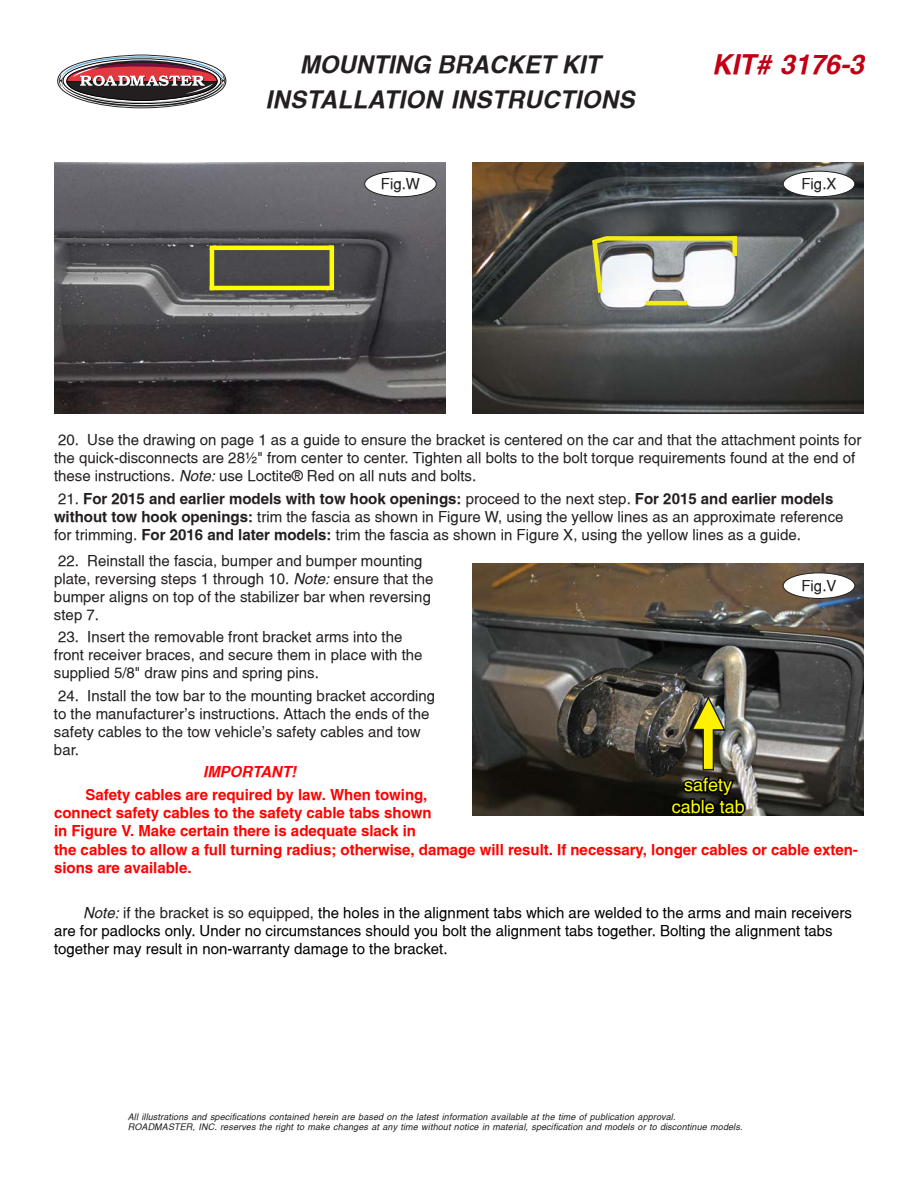
<style>
.page{position:relative;width:918px;height:1188px;background:#fff}
.page>*{position:absolute;margin:0;border:0;box-sizing:border-box;transform-origin:0 0}
.t1{font:italic 700 27px "Switzerland";color:#bf0015}
.t2{font:italic 700 24px "Switzerland";letter-spacing:.015em;color:#231f20}
.t3{font:18px/21.6px "Switzerland";color:#ff0;text-align:center}
.Helv_10pt{font:15px/18px "Switzerland";color:#231f20}
.t4{font:15px/18px "Switzerland";color:#000}
.t5{font:700 15px/18.3px "Switzerland";color:#f00}
.t6{font:italic 700 15px "Switzerland";color:#f00}
.Helv_10pt-2{font:italic 9px/10.5px "Switzerland";letter-spacing:.015em;color:#231f20}
.s1{font-style:italic}
.s2{font-weight:700}
.s3{font-style:italic;color:#231f20}
.s4{color:#231f20}
</style>
<div class="page">
<svg style="left:57px;top:55px;width:170px;height:54px"></svg>
<img style="left:472px;top:564px;width:392px;height:252px">
<div style="left:783px;top:573px;width:72px;height:25px;background:#fff;border-radius:50%"></div>
<div style="left:783px;top:573px;width:72px;height:26px;border:1px solid #231f20;border-radius:50%"></div>
<img style="left:669px;top:695px;width:79px;height:121px">
<img style="left:54px;top:162px;width:392px;height:252px">
<div style="left:365px;top:171px;width:71px;height:26px;background:#fff;border-radius:50%"></div>
<div style="left:364px;top:171px;width:72px;height:26px;border:1px solid #231f20;border-radius:50%"></div>
<hr style="left:330px;top:246px;width:4px;height:42px;background:#ff0">
<hr style="left:210px;top:286px;width:124px;height:4px;background:#ff0">
<hr style="left:210px;top:246px;width:124px;height:4px;background:#ff0">
<hr style="left:210px;top:248px;width:4px;height:42px;background:#ff0">
<img style="left:472px;top:162px;width:392px;height:252px">
<div style="left:783px;top:171px;width:72px;height:26px;background:#fff;border-radius:50%"></div>
<div style="left:783px;top:171px;width:72px;height:26px;border:1px solid #231f20;border-radius:50%"></div>
<div style="left:732px;top:236px;width:5px;height:20px;background:#f6eb16"></div>
<div style="left:606px;top:236px;width:131px;height:5px;background:#f6eb16"></div>
<svg style="left:587px;top:233px;width:25px;height:65px"></svg>
<hr style="left:646px;top:301px;width:41px;height:4px;background:#f2eb17">
<p class="t2" style="left:300px;top:51px;width:302px">MOUNTING BRACKET KIT</p>
<h1 class="t1" style="left:712px;top:49px;width:154px">KIT# 3176-3</h1>
<p class="t2" style="left:266px;top:85px;width:370px">INSTALLATION INSTRUCTIONS</p>
<p class="Helv_10pt" style="left:381px;top:175px;width:41px">Fig.W</p>
<p class="Helv_10pt" style="left:801px;top:175px;width:37px">Fig.X</p>
<p class="Helv_10pt" style="left:54px;top:431px;width:809px">20. Use the drawing on page 1 as a guide to ensure the bracket is centered on the car and that the attachment points for the quick-disconnects are 28½" from center to center. Tighten all bolts to the bolt torque requirements found at the end of these instructions. <span class="s1">Note:</span> use Loctite® Red on all nuts and bolts.</p>
<p class="Helv_10pt" style="left:54px;top:489px;width:791px">21. <span class="s2">For 2015 and earlier models with tow hook openings:</span> proceed to the next step. <span class="s2">For 2015 and earlier models without tow hook openings:</span> trim the fascia as shown in Figure W, using the yellow lines as an approximate reference for trimming. <span class="s2">For 2016 and later models:</span> trim the fascia as shown in Figure X, using the yellow lines as a guide.</p>
<p class="Helv_10pt" style="left:801px;top:577px;width:37px">Fig.V</p>
<p class="Helv_10pt" style="left:54px;top:551px;width:381px">22. Reinstall the fascia, bumper and bumper mounting plate, reversing steps 1 through 10. <span class="s1">Note:</span> ensure that the bumper aligns on top of the stabilizer bar when reversing step 7.</p>
<p class="Helv_10pt" style="left:54px;top:628px;width:370px">23. Insert the removable front bracket arms into the front receiver braces, and secure them in place with the supplied 5/8" draw pins and spring pins.</p>
<p class="Helv_10pt" style="left:54px;top:686px;width:383px">24. Install the tow bar to the mounting bracket according to the manufacturer's instructions. Attach the ends of the safety cables to the tow vehicle's safety cables and tow bar.</p>
<p class="t6" style="left:203px;top:763px;width:95px">IMPORTANT!</p>
<p class="t5" style="left:54px;top:785px;width:805px;text-indent:32px">Safety cables are required by law. When towing,<br>connect safety cables to the safety cable tabs shown<br>in Figure V. Make certain there is adequate slack in<br>the cables to allow a full turning radius; otherwise, damage will result. If necessary, longer cables or cable exten&shy;sions are available.</p>
<p class="t4" style="left:54px;top:904px;width:800px;text-indent:29px"><span class="s3">Note:</span> <span class="s4">if the bracket is so equipped,</span> the holes in the alignment tabs which are welded to the arms and main receivers are for padlocks only. Under no circumstances should you bolt the alignment tabs together. Bolting the alignment tabs together may result in non-warranty damage to the bracket.</p>
<p class="t3" style="left:672px;top:774px;width:75px">safety cable tab</p>
<p class="Helv_10pt-2" style="left:128px;top:1111px;width:616px">All illustrations and specifications contained herein are based on the latest information available at the time of publication approval.<br>ROADMASTER, INC. reserves the right to make changes at any time without notice in material, specification and models or to discontinue models.</p>
</div>
